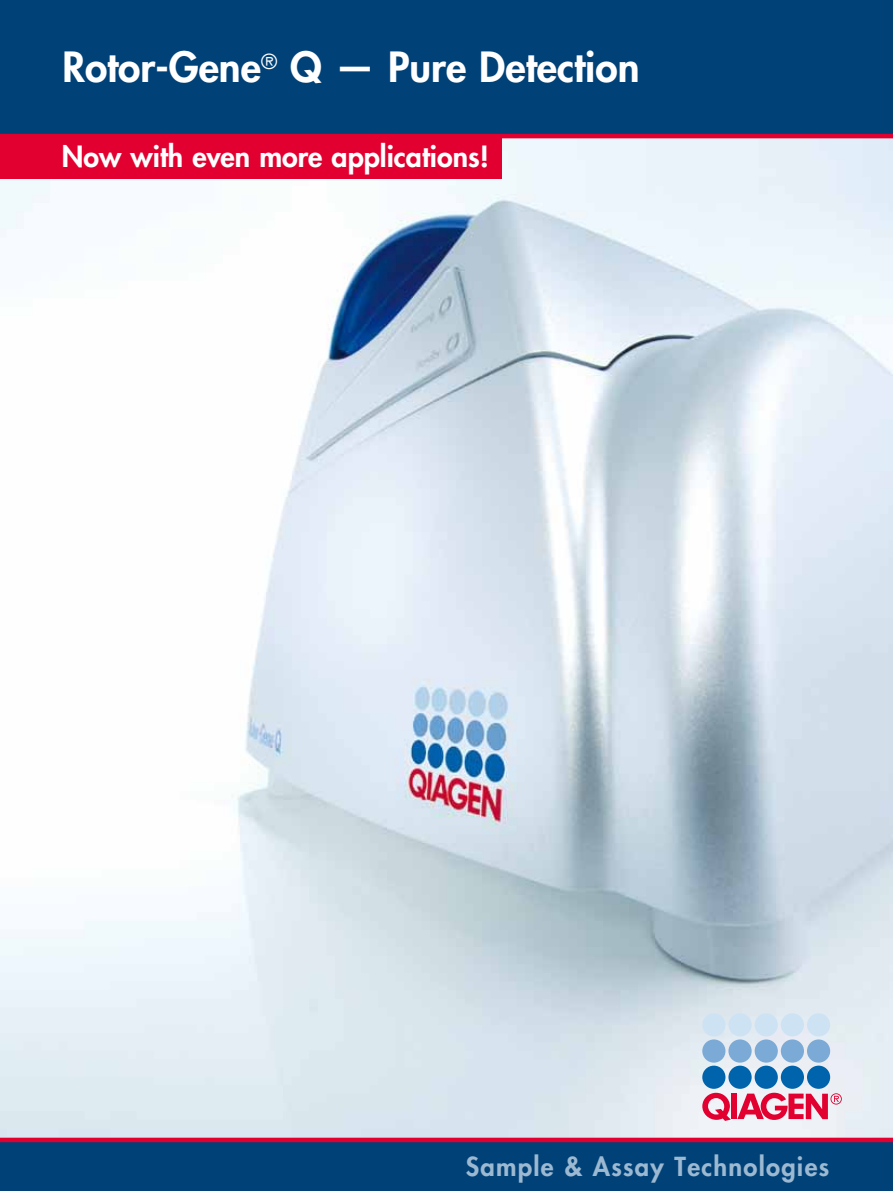
<style>
.page{position:relative;width:893px;height:1191px;background:#fff}
.page>*{position:absolute;margin:0;border:0;box-sizing:border-box;transform-origin:0 0}
.t1{font:800 40.5px "Futura";color:#fff}
.t2{font:800 28.5px "Futura";color:#fff}
.t3{font:800 25.5px "Futura";letter-spacing:.05em;color:#9cb9d1}
</style>
<div class="page">
<img style="left:0;top:138px;width:893px;height:999px">
<div style="left:0;top:0;width:893px;height:136px;background:#004178"></div>
<div style="left:0;top:1140px;width:893px;height:51px;background:#004178"></div>
<div style="left:702px;top:1065px;width:23px;height:23px;background:#0064ad;border-radius:50%"></div>
<div style="left:728px;top:1065px;width:24px;height:23px;background:#0064ad;border-radius:50%"></div>
<div style="left:755px;top:1065px;width:23px;height:23px;background:#0064ad;border-radius:50%"></div>
<div style="left:781px;top:1065px;width:23px;height:23px;background:#0064ad;border-radius:50%"></div>
<div style="left:807px;top:1065px;width:23px;height:23px;background:#0064ad;border-radius:50%"></div>
<div style="left:702px;top:1039px;width:23px;height:23px;background:#7caad6;border-radius:50%"></div>
<div style="left:728px;top:1039px;width:24px;height:23px;background:#7caad6;border-radius:50%"></div>
<div style="left:755px;top:1039px;width:23px;height:23px;background:#7caad6;border-radius:50%"></div>
<div style="left:781px;top:1039px;width:23px;height:23px;background:#7caad6;border-radius:50%"></div>
<div style="left:807px;top:1039px;width:23px;height:23px;background:#7caad6;border-radius:50%"></div>
<div style="left:702px;top:1013px;width:23px;height:23px;background:#cde3f4;border-radius:50%"></div>
<div style="left:728px;top:1013px;width:24px;height:23px;background:#cde3f4;border-radius:50%"></div>
<div style="left:755px;top:1013px;width:23px;height:23px;background:#cde3f4;border-radius:50%"></div>
<div style="left:781px;top:1013px;width:23px;height:23px;background:#cde3f4;border-radius:50%"></div>
<div style="left:807px;top:1013px;width:23px;height:23px;background:#cde3f4;border-radius:50%"></div>
<svg style="left:702px;top:1092px;width:29px;height:29px"></svg>
<div style="left:731px;top:1093px;width:6px;height:26px;background:#e20030"></div>
<svg style="left:737px;top:1092px;width:105px;height:28px"></svg>
<hr style="left:0;top:134px;width:893px;height:4px;background:#e20030">
<div style="left:0;top:1137px;width:893px;height:5px;background:#e20030"></div>
<div style="left:0;top:136px;width:502px;height:43px;background:#e20030"></div>
<h1 class="t1" style="left:62px;top:41px;width:579px">Rotor-Gene<sup>®</sup> Q — Pure Detection</h1>
<p class="t2" style="left:62px;top:138px;width:429px">Now with even more applications!</p>
<p class="t3" style="left:466px;top:1150px;width:365px">Sample &amp; Assay Technologies</p>
</div>
